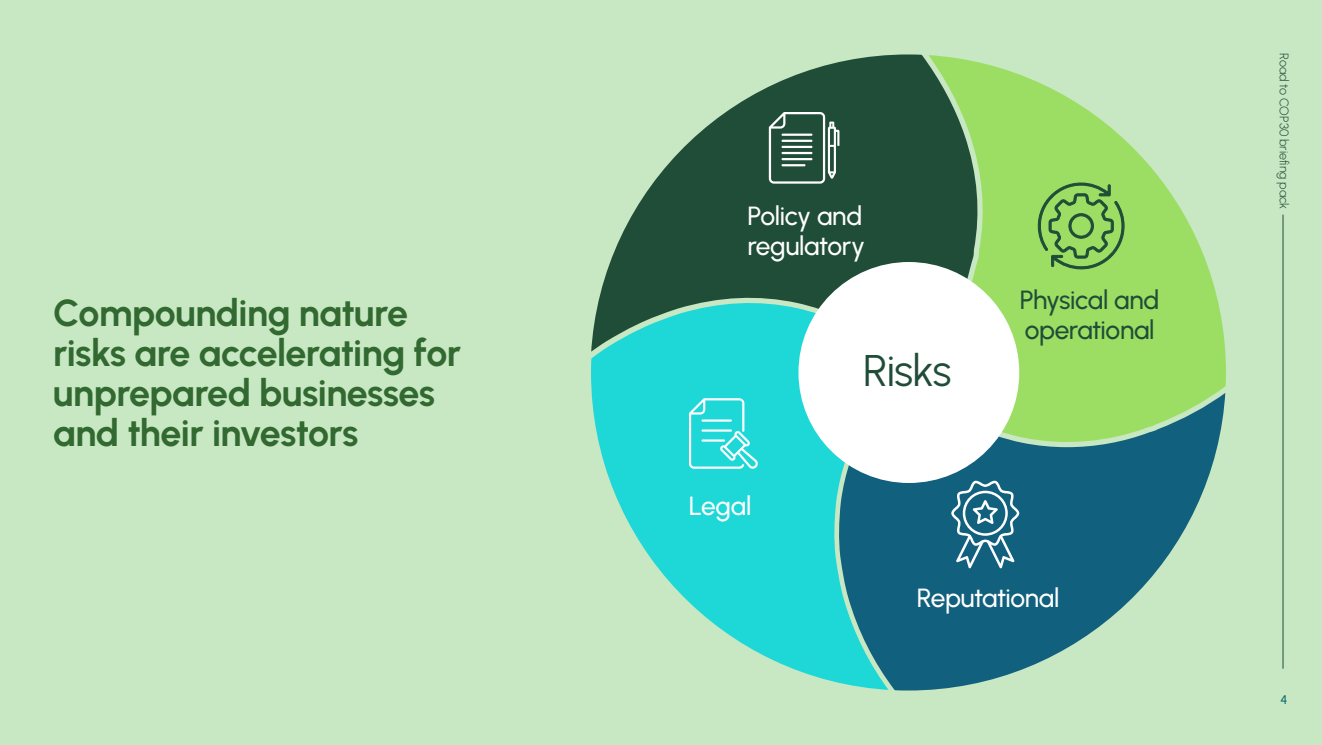
<style>
.page{position:relative;width:1322px;height:745px;background:#fff}
.page>*{position:absolute;margin:0;border:0;box-sizing:border-box;transform-origin:0 0}
.t1{font:44.25px "Urbanist";letter-spacing:-.025em;color:#204d38}
.t2{font:700 37.5px/40px "Urbanist";letter-spacing:-.015em;color:#326931}
.t3{font:500 26.25px/30px "Urbanist";letter-spacing:-.015em;color:#fff}
.t4{font:500 26.25px/30px "Urbanist";letter-spacing:-.015em;color:#204d38}
.t5{font:300 12.5px "Urbanist";letter-spacing:-.005em;color:#204d38}
.t6{font:500 12.5px "Urbanist";color:#0e6c72}
</style>
<div class="page">
<div style="left:0;top:0;width:1322px;height:744px;background:#c8e8c3"></div>
<svg style="left:982px;top:63px;width:244px;height:322px"></svg>
<svg style="left:896px;top:385px;width:330px;height:306px"></svg>
<svg style="left:591px;top:359px;width:305px;height:332px"></svg>
<svg style="left:591px;top:54px;width:391px;height:305px"></svg>
<div style="left:798px;top:262px;width:221px;height:220px;background:#fff;border-radius:50%"></div>
<hr style="left:1282px;top:214px;width:1px;height:454px;background:#204d38">
<svg style="left:689px;top:398px;width:69px;height:71px"></svg>
<svg style="left:951px;top:480px;width:68px;height:88px"></svg>
<svg style="left:769px;top:112px;width:70px;height:71px"></svg>
<svg style="left:1037px;top:182px;width:87px;height:87px"></svg>
<p class="t2" style="left:53px;top:290px;width:409px">Compounding nature risks are accelerating for unprepared businesses and their investors</p>
<p class="t3" style="left:747px;top:200px;width:119px">Policy and regulatory</p>
<p class="t3" style="left:689px;top:490px;width:64px">Legal</p>
<p class="t1" style="left:863px;top:341px;width:89px">Risks</p>
<p class="t4" style="left:1020px;top:284px;width:141px">Physical and operational</p>
<p class="t3" style="left:917px;top:582px;width:144px">Reputational</p>
<p class="t5" style="left:1292px;top:53px;width:157px;rotate:90deg">Road to COP30 briefing pack</p>
<p class="t6" style="left:1280px;top:690px;width:8px">4</p>
</div>
